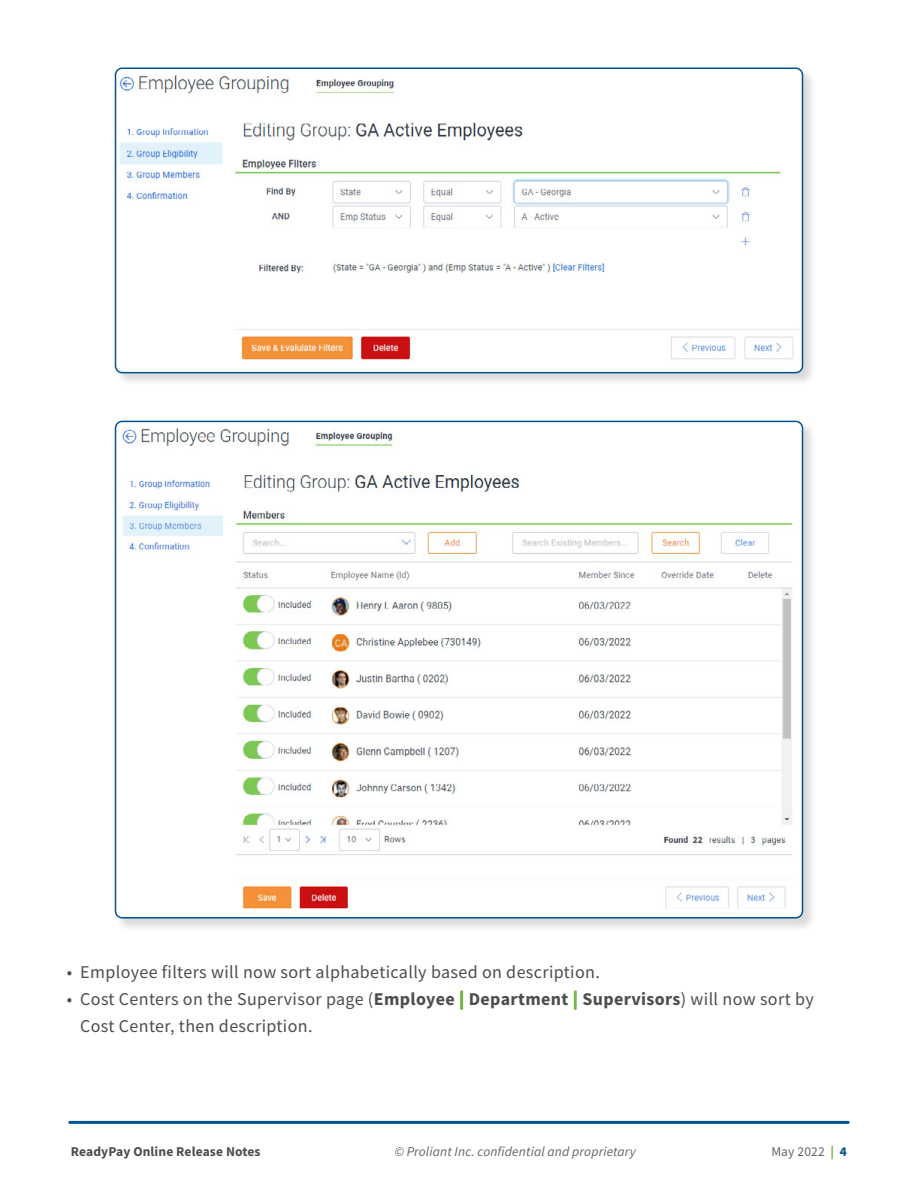
<style>
.page{position:relative;width:918px;height:1188px;background:#fff}
.page>*{position:absolute;margin:0;border:0;box-sizing:border-box;transform-origin:0 0}
.t1{font:18px/27px "Source Sans Pro";letter-spacing:.02em;color:#4d4d4f}
.t2{font:italic 13.5px "Source Sans Pro";letter-spacing:.01em;color:#636466}
.t3{font:700 13.5px "Source Sans Pro";letter-spacing:.01em;color:#4d4d4f}
.t4{font:13.5px "Source Sans Pro";letter-spacing:.01em;color:#636466}
.s1{font-weight:700}
.s2{font-weight:700;color:#6cb33f}
.s3{font-weight:700;color:#005295}
</style>
<div class="page">
<div style="left:114px;top:67px;width:703px;height:320px;background:#000;opacity:.15"></div>
<img style="left:116px;top:68px;width:686px;height:297px">
<div style="left:115px;top:68px;width:688px;height:305px;border:2px solid #005295;border-radius:7px"></div>
<div style="left:114px;top:420px;width:703px;height:513px;background:#000;opacity:.15"></div>
<img style="left:116px;top:421px;width:686px;height:494px">
<div style="left:115px;top:421px;width:688px;height:498px;border:2px solid #005295;border-radius:7px"></div>
<hr style="left:70px;top:1121px;width:778px;height:3px;background:#005295">
<p class="t1" style="left:67px;top:958px;width:535px">• Employee filters will now sort alphabetically based on description.</p>
<p class="t1" style="left:80px;top:985px;width:735px;text-indent:-13px">• Cost Centers on the Supervisor page (<span class="s1">Employee</span> <span class="s2">|</span> <span class="s1">Department</span> <span class="s2">|</span> <span class="s1">Supervisors</span>) will now sort by<br>Cost Center, then description.</p>
<p class="t3" style="left:71px;top:1143px;width:191px">ReadyPay Online Release Notes</p>
<p class="t2" style="left:395px;top:1143px;width:242px">© Proliant Inc. confidential and proprietary</p>
<p class="t4" style="left:771px;top:1143px;width:77px">May 2022 <span class="s2">|</span> <span class="s3">4</span></p>
</div>
